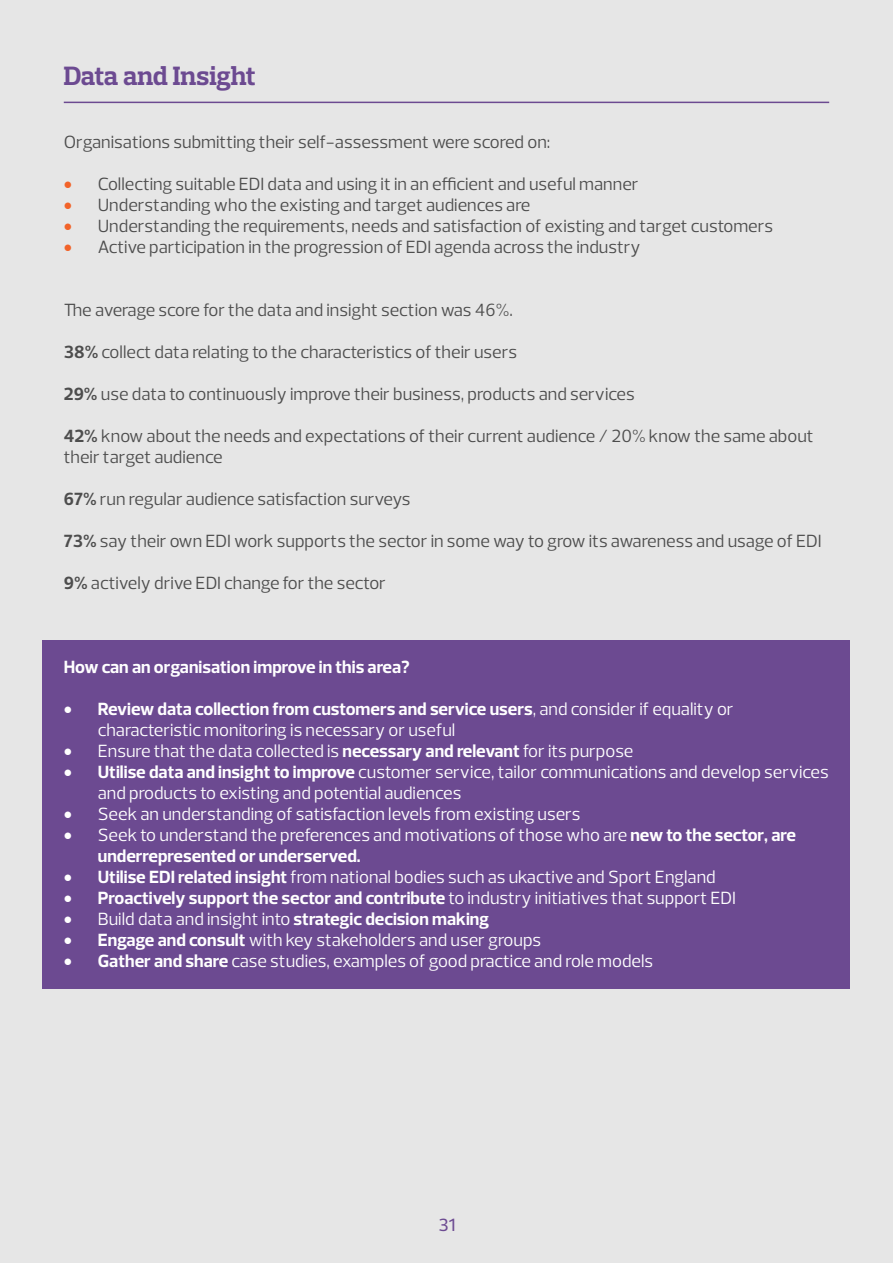
<style>
.page{position:relative;width:893px;height:1263px;background:#e6e6e6}
.page>*{position:absolute;margin:0;border:0;box-sizing:border-box;transform-origin:0 0}
.t1{font:700 27px "Prelo Slab";letter-spacing:-.02em;color:#6c4a91}
.t2{font:18px/21px "Prelo";color:#4d4d4d}
.t3{font:18px/21px "Prelo";color:#fff}
.t4{font:700 18px "Prelo";color:#fff}
.t5{font:500 18px "Prelo";color:#6c4a91}
.s1{color:#f26329}
.s2{font-weight:700}
.s3{font-weight:400}
</style>
<div class="page">
<hr style="left:64px;top:102px;width:765px;height:1px;background:#6c4a91">
<div style="left:43px;top:640px;width:807px;height:348px;background:#6c4a91"></div>
<h1 class="t1" style="left:64px;top:59px;width:194px">Data and Insight</h1>
<p class="t2" style="left:64px;top:131px;width:488px">Organisations submitting their self-assessment were scored on:</p>
<p class="t2" style="left:64px;top:173px;width:576px"><span class="s1">•</span> Collecting suitable EDI data and using it in an efficient and useful manner</p>
<p class="t2" style="left:64px;top:194px;width:468px"><span class="s1">•</span> Understanding who the existing and target audiences are</p>
<p class="t2" style="left:64px;top:215px;width:711px"><span class="s1">•</span> Understanding the requirements, needs and satisfaction of existing and target customers</p>
<p class="t2" style="left:64px;top:236px;width:578px"><span class="s1">•</span> Active participation in the progression of EDI agenda across the industry</p>
<p class="t2" style="left:64px;top:299px;width:451px">The average score for the data and insight section was 46%.</p>
<p class="t2" style="left:64px;top:341px;width:455px"><span class="s2">38%</span> collect data relating to the characteristics of their users</p>
<p class="t2" style="left:64px;top:383px;width:572px"><span class="s2">29%</span> use data to continuously improve their business, products and services</p>
<p class="t2" style="left:64px;top:425px;width:751px"><span class="s2">42%</span> know about the needs and expectations of their current audience / 20% know the same about their target audience</p>
<p class="t2" style="left:64px;top:488px;width:348px"><span class="s2">67%</span> run regular audience satisfaction surveys</p>
<p class="t2" style="left:64px;top:530px;width:759px"><span class="s2">73%</span> say their own EDI work supports the sector in some way to grow its awareness and usage of EDI</p>
<p class="t2" style="left:64px;top:572px;width:324px"><span class="s2">9%</span> actively drive EDI change for the sector</p>
<p class="t4" style="left:64px;top:656px;width:348px">How can an organisation improve in this area?</p>
<p class="t3" style="left:98px;top:698px;width:637px;text-indent:-34px">• <span class="s2">Review data collection from customers and service users</span>, and consider if equality or characteristic monitoring is necessary or useful</p>
<p class="t3" style="left:64px;top:740px;width:571px">• Ensure that the data collected is <span class="s2">necessary and relevant</span> for its purpose</p>
<p class="t3" style="left:98px;top:761px;width:732px;text-indent:-34px">• <span class="s2">Utilise data and insight to improve</span> customer service, tailor communications and develop services and products to existing and potential audiences</p>
<p class="t3" style="left:64px;top:803px;width:518px">• Seek an understanding of satisfaction levels from existing users</p>
<p class="t3" style="left:98px;top:824px;width:700px;text-indent:-34px">• Seek to understand the preferences and motivations of those who are <span class="s2">new to the sector, are underrepresented or underserved.</span></p>
<p class="t3" style="left:64px;top:866px;width:653px">• <span class="s2">Utilise EDI related insight</span> from national bodies such as ukactive and Sport England</p>
<p class="t4" style="left:64px;top:887px;width:674px">• Proactively support the sector and contribute <span class="s3">to industry initiatives that support EDI</span></p>
<p class="t3" style="left:64px;top:908px;width:427px">• Build data and insight into <span class="s2">strategic decision making</span></p>
<p class="t3" style="left:64px;top:929px;width:479px">• <span class="s2">Engage and consult</span> with key stakeholders and user groups</p>
<p class="t3" style="left:64px;top:950px;width:591px">• <span class="s2">Gather and share</span> case studies, examples of good practice and role models</p>
<p class="t5" style="left:438px;top:1214px;width:18px">31</p>
</div>
